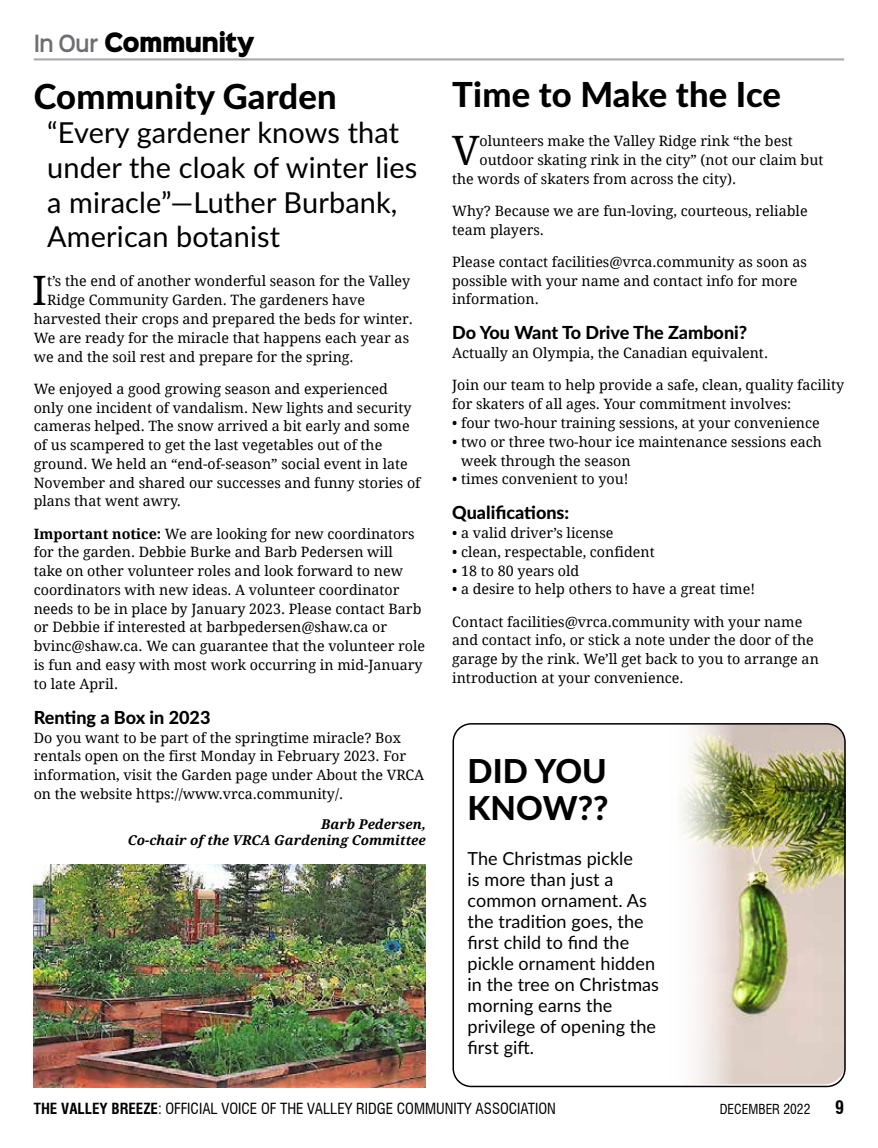
<style>
.page{position:relative;width:878px;height:1148px;background:#fff}
.page>*{position:absolute;margin:0;border:0;box-sizing:border-box;transform-origin:0 0}
.t1{font:40.5px "Droid Serif";color:#000}
.t2{font:800 34.5px "Lato";letter-spacing:.005em;color:#000}
.t3{font:800 33px/37.5px "Lato";letter-spacing:.005em;color:#000}
.t4{font:28.8px/34.7px "Lato";letter-spacing:.005em;color:#000}
.t5{font:24px "Sinkin Sans 900 X Black";letter-spacing:-.035em;color:#000;scale:.89 1}
.t6{font:18px/21px "Lato";letter-spacing:.005em;color:#000}
.t7{font:800 18px "Lato";color:#000}
.t8{font:700 condensed 18px "Swiss 721 BT";color:#000}
.t9{font:condensed 15px "Swiss 721 BT";color:#000}
.t10{font:14.25px/18.8px "Droid Serif";color:#000}
.t11{font:italic 700 13.5px/16.5px "Droid Serif";color:#000;text-align:right}
.t12{font:condensed 13.5px "Swiss 721 BT";color:#000}
.s1{font-family:"Sinkin Sans 600";font-weight:600;font-size:21.3px;color:#6d6e71}
.s2{font-weight:700}
</style>
<div class="page">
<img style="left:34px;top:864px;width:391px;height:223px">
<hr style="left:34px;top:58px;width:810px;height:2px;background:#a7a9ac">
<img style="left:681px;top:723px;width:164px;height:361px">
<div style="left:452px;top:723px;width:393px;height:364px;border:2px solid #000;border-radius:18px"></div>
<h3 class="t5" style="left:34px;top:30px;width:250px"><span class="s1">In Our</span> COMMUNITY</h3>
<h2 class="t2" style="left:34px;top:71px;width:304px">Community Garden</h2>
<h3 class="t4" style="left:47px;top:114px;width:371px">“Every gardener knows that under the cloak of winter lies a miracle”—Luther Burbank,<br>American botanist</h3>
<h1 class="t1" style="left:32px;top:267px;width:16px">I</h1>
<p class="t10" style="left:47px;top:272px;width:364px">t’s the end of another wonderful season for the Valley</p>
<p class="t10" style="left:47px;top:291px;width:319px">Ridge Community Garden. The gardeners have</p>
<p class="t10" style="left:34px;top:310px;width:380px">harvested their crops and prepared the beds for winter.</p>
<p class="t10" style="left:34px;top:328px;width:377px">We are ready for the miracle that happens each year as</p>
<p class="t10" style="left:34px;top:347px;width:321px">we and the soil rest and prepare for the spring.</p>
<p class="t10" style="left:34px;top:379px;width:388px">We enjoyed a good growing season and experienced only one incident of vandalism. New lights and security cameras helped. The snow arrived a bit early and some of us scampered to get the last vegetables out of the ground. We held an “end-of-season” social event in late November and shared our successes and funny stories of plans that went awry.</p>
<p class="t10" style="left:34px;top:524px;width:393px"><span class="s2">Important notice:</span> We are looking for new coordinators for the garden. Debbie Burke and Barb Pedersen will take on other volunteer roles and look forward to new coordinators with new ideas. A volunteer coordinator needs to be in place by January 2023. Please contact Barb or Debbie if interested at barbpedersen@shaw.ca or bvinc@shaw.ca. We can guarantee that the volunteer role is fun and easy with most work occurring in mid-January to late April.</p>
<p class="t7" style="left:34px;top:704px;width:178px">Renting a Box in 2023</p>
<p class="t10" style="left:34px;top:728px;width:392px">Do you want to be part of the springtime miracle? Box rentals open on the first Monday in February 2023. For information, visit the Garden page under About the VRCA on the website https://www.vrca.community/.</p>
<p class="t11" style="left:128px;top:816px;width:299px">Barb Pedersen,<br>Co-chair of the VRCA Gardening Committee</p>
<h2 class="t2" style="left:452px;top:69px;width:330px">Time to Make the Ice</h2>
<h1 class="t1" style="left:452px;top:127px;width:29px">V</h1>
<p class="t10" style="left:479px;top:132px;width:315px">olunteers make the Valley Ridge rink “the best</p>
<p class="t10" style="left:479px;top:150px;width:345px">outdoor skating rink in the city” (not our claim but</p>
<p class="t10" style="left:452px;top:169px;width:285px">the words of skaters from across the city).</p>
<p class="t10" style="left:452px;top:201px;width:357px">Why? Because we are fun-loving, courteous, reliable team players.</p>
<p class="t10" style="left:452px;top:252px;width:356px">Please contact facilities@vrca.community as soon as possible with your name and contact info for more information.</p>
<p class="t7" style="left:452px;top:319px;width:296px">Do You Want To Drive The Zamboni?</p>
<p class="t10" style="left:452px;top:344px;width:317px">Actually an Olympia, the Canadian equivalent.</p>
<p class="t10" style="left:452px;top:376px;width:393px">Join our team to help provide a safe, clean, quality facility for skaters of all ages. Your commitment involves:</p>
<p class="t10" style="left:452px;top:413px;width:369px">• four two-hour training sessions, at your convenience</p>
<p class="t10" style="left:461px;top:432px;width:362px;text-indent:-9px">• two or three two-hour ice maintenance sessions each week through the season</p>
<p class="t10" style="left:452px;top:470px;width:178px">• times convenient to you!</p>
<p class="t7" style="left:452px;top:499px;width:119px">Qualifications:</p>
<p class="t10" style="left:452px;top:524px;width:163px">• a valid driver’s license</p>
<p class="t10" style="left:452px;top:542px;width:204px">• clean, respectable, confident</p>
<p class="t10" style="left:452px;top:561px;width:129px">• 18 to 80 years old</p>
<p class="t10" style="left:452px;top:580px;width:304px">• a desire to help others to have a great time!</p>
<p class="t10" style="left:452px;top:612px;width:368px">Contact facilities@vrca.community with your name and contact info, or stick a note under the door of the garage by the rink. We’ll get back to you to arrange an introduction at your convenience.</p>
<h3 class="t3" style="left:467px;top:750px;width:143px">DID YOU<br>KNOW??</h3>
<p class="t6" style="left:467px;top:847px;width:193px">The Christmas pickle<br>is more than just a common ornament. As the tradition goes, the first child to find the pickle ornament hidden in the tree on Christmas morning earns the privilege of opening the first gift.</p>
<p class="t9" style="left:34px;top:1099px;width:523px"><span class="s2">THE VALLEY BREEZE</span>: OFFICIAL VOICE OF THE VALLEY RIDGE COMMUNITY ASSOCIATION</p>
<p class="t12" style="left:719px;top:1101px;width:92px">DECEMBER 2022</p>
<p class="t8" style="left:835px;top:1096px;width:10px">9</p>
</div>
